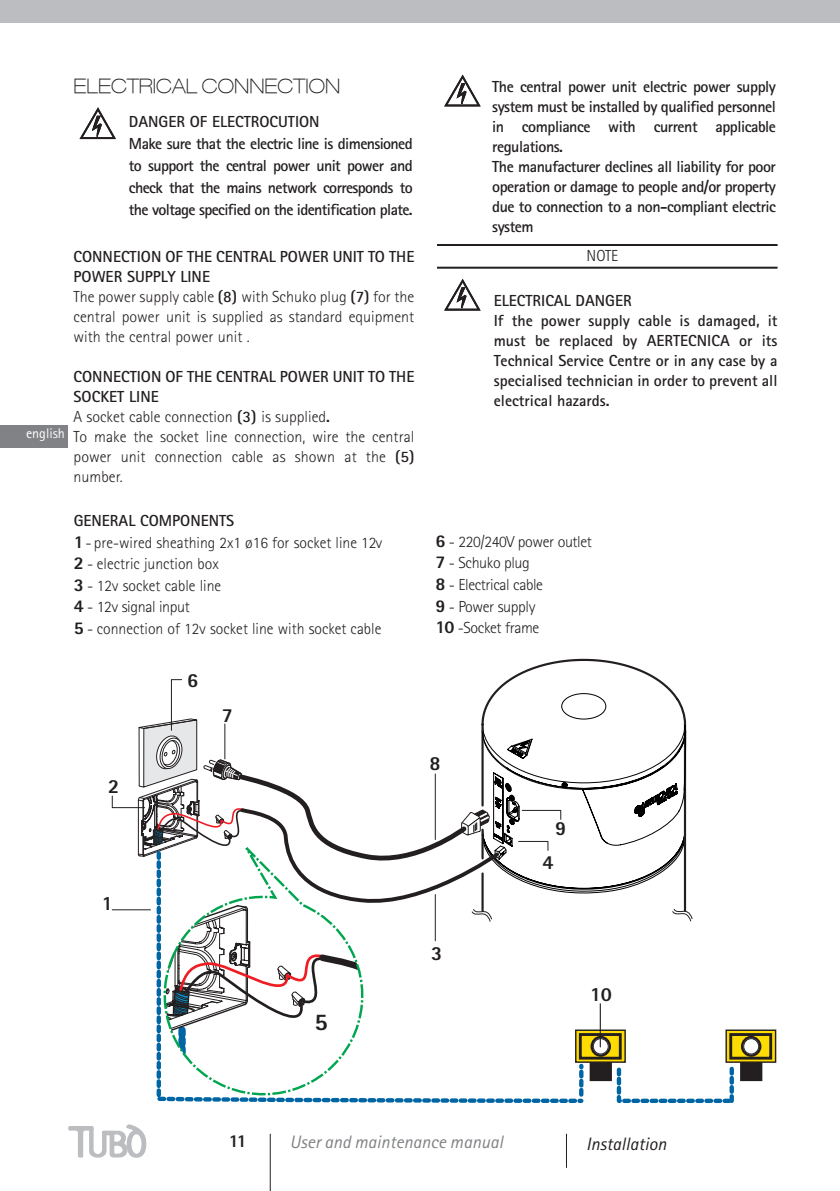
<style>
.page{position:relative;width:840px;height:1191px;background:#fff}
.page>*{position:absolute;margin:0;border:0;box-sizing:border-box;transform-origin:0 0}
.t1{font:800 24px "Rotis Sans Serif Std";color:#231f20}
.t2{font:100 expanded 20px "Helvetica Neue LT";color:#231f20}
.t3{font:800 20px "Rotis Sans Serif Std";color:#231f20}
.t4{font:italic 18px "Rotis Sans Serif Std";color:#808285}
.t5{font:italic 18px "Rotis Sans Serif Std";color:#231f20}
.t6{font:800 18px "Rotis Sans Serif Std";color:#231f20}
.t7{font:700 16px/20px "Rotis Sans Serif Std";letter-spacing:-.03em;color:#231f20}
.t8{font:300 16px/20px "Rotis Sans Serif Std";color:#231f20}
.t9{font:700 16px/20px "Rotis Sans Serif Std";color:#231f20}
.t10{font:300 16px/21.6px "Rotis Sans Serif Std";letter-spacing:-.025em;color:#231f20}
.t11{font:14px "Rotis Sans Serif Std";color:#fff}
.s1{font-weight:700}
.s2{font-weight:800;font-size:18px}
</style>
<div class="page">
<div style="left:0;top:425px;width:68px;height:23px;background:#808285"></div>
<div style="left:0;top:0;width:839px;height:23px;background:#bcbdc0"></div>
<svg style="left:68px;top:1124px;width:78px;height:33px"></svg>
<hr style="left:269px;top:1133px;width:1px;height:58px;background:#231f20">
<hr style="left:565px;top:1133px;width:1px;height:34px;background:#231f20">
<div style="left:739px;top:1053px;width:23px;height:28px;background:#231f20;border:2px solid #231f20"></div>
<svg style="left:733px;top:1029px;width:42px;height:33px"></svg>
<div style="left:729px;top:1033px;width:42px;height:26px;border:3px solid #231f20"></div>
<svg style="left:741px;top:1037px;width:18px;height:18px"></svg>
<div style="left:740px;top:1036px;width:21px;height:20px;border:2px solid #231f20;border-radius:50%"></div>
<svg style="left:743px;top:1038px;width:15px;height:16px"></svg>
<div style="left:742px;top:1038px;width:16px;height:16px;border:1px solid #231f20;border-radius:50%"></div>
<svg style="left:156px;top:658px;width:577px;height:445px"></svg>
<hr style="left:599px;top:1003px;width:1px;height:44px;background:#231f20">
<svg style="left:111px;top:723px;width:581px;height:218px"></svg>
<svg style="left:444px;top:74px;width:37px;height:33px"></svg>
<svg style="left:79px;top:107px;width:37px;height:33px"></svg>
<svg style="left:444px;top:279px;width:37px;height:32px"></svg>
<hr style="left:437px;top:244px;width:340px;height:2px;background:#231f20">
<hr style="left:437px;top:267px;width:340px;height:1px;background:#231f20">
<p class="t11" style="left:26px;top:425px;width:40px">english</p>
<p class="t2" style="left:74px;top:74px;width:14px">ELECTRICAL</p>
<p class="t2" style="left:202px;top:74px;width:76px">CONNECTIO</p>
<p class="t2" style="left:325px;top:74px;width:17px">N</p>
<p class="t7" style="left:492px;top:76px;width:285px">The central power unit electric power supply system must be installed by qualified personnel in compliance with current applicable regulations.<br>The manufacturer declines all liability for poor operation or damage to people and/or property due to connection to a non-compliant electric system</p>
<p class="t7" style="left:129px;top:111px;width:285px;line-height:22px;text-indent:130px">OCUTI ON<br>Make sure that the electric line is dimensioned to support the central power unit power and check that the mains network corresponds to the voltage specified on the identification plate.</p>
<p class="t7" style="left:129px;top:112px;width:107px">DANGER OF ELECTR</p>
<p class="t9" style="left:74px;top:246px;width:218px">Connection of th e central pow</p>
<p class="t7" style="left:312px;top:246px;width:104px">er unit to th e</p>
<p class="t7" style="left:74px;top:266px;width:12px">pow</p>
<p class="t7" style="left:106px;top:266px;width:31px">er supply</p>
<p class="t8" style="left:74px;top:267px;width:342px;text-indent:107px"><span class="s1">line<br></span>The power supply cable <span class="s1">(8)</span> with Schuko plug <span class="s1">(7)</span> for the central power unit is supplied as standard equipment with the central power unit .</p>
<p class="t9" style="left:74px;top:366px;width:218px">Connection of th e central pow</p>
<p class="t7" style="left:312px;top:366px;width:104px">er unit to th e</p>
<p class="t8" style="left:74px;top:387px;width:342px"><span class="s1">SOCKET LINE<br></span>A socket cable connection <span class="s1">(3)</span> is supplied<span class="s1">.<br></span>To make the socket line connection, wire the central power unit connection cable as shown at the <span class="s1">(5) </span>number.</p>
<p class="t8" style="left:586px;top:246px;width:33px">NOTE</p>
<p class="t9" style="left:493px;top:290px;width:285px;text-indent:60px">AL DAN GER<br>If the power supply cable is damaged, it must be replaced by AERTECNIC</p>
<p class="t7" style="left:493px;top:290px;width:24px">ELECTRIC</p>
<p class="t7" style="left:493px;top:330px;width:285px;text-align:justify;text-indent:226px">A or its Technical Service Centre or in any case by a specialised technician in order to prevent all electrical hazards.</p>
<p class="t8" style="left:74px;top:510px;width:310px;line-height:21.6px;text-indent:116px"><span class="s1">nents<br></span><span class="s2">1</span> - pre-wired sheathing 2x1 ø16 for socket line 12v<br><span class="s2">2</span> - electric junction box<br><span class="s2">3</span> - 12v socket cable line<br><span class="s2">4</span> - 12v signal input<br><span class="s2">5</span> - connection of 12v socket line with socket cable</p>
<p class="t9" style="left:74px;top:510px;width:86px">General compo</p>
<p class="t10" style="left:435px;top:530px;width:158px"><span class="s2">6</span> - 220/240V power outlet<br><span class="s2">7</span> - Schuko plug<br><span class="s2">8</span> - Electrical cable<br><span class="s2">9</span> - Power supply<br><span class="s2">10</span> -Socket frame</p>
<p class="t3" style="left:108px;top:773px;width:13px">2</p>
<p class="t3" style="left:102px;top:890px;width:13px">1</p>
<p class="t3" style="left:187px;top:668px;width:13px">6</p>
<p class="t3" style="left:221px;top:702px;width:13px">7</p>
<h1 class="t1" style="left:314px;top:1006px;width:15px">5</h1>
<p class="t3" style="left:429px;top:750px;width:13px">8</p>
<p class="t3" style="left:431px;top:940px;width:13px">3</p>
<p class="t3" style="left:554px;top:815px;width:13px">9</p>
<p class="t3" style="left:542px;top:849px;width:13px">4</p>
<p class="t3" style="left:590px;top:981px;width:23px">10</p>
<p class="t6" style="left:228px;top:1130px;width:20px">11</p>
<p class="t4" style="left:290px;top:1131px;width:214px">User and maintenance manual</p>
<p class="t5" style="left:585px;top:1132px;width:82px">Installation</p>
</div>
